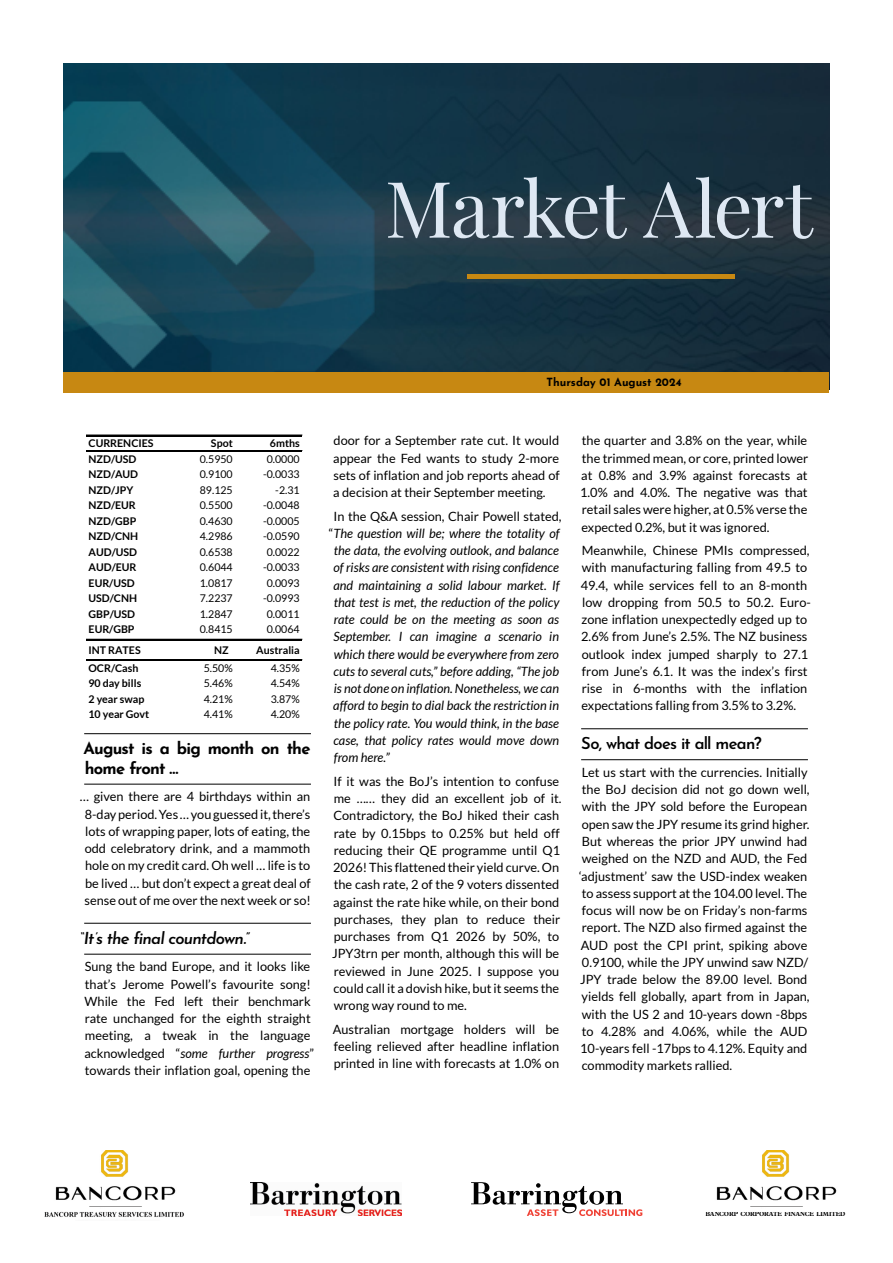
<style>
.page{position:relative;width:893px;height:1263px;background:#fff}
.page>*{position:absolute;margin:0;border:0;box-sizing:border-box;transform-origin:0 0}
.t1{font:78px "Playfair Display";letter-spacing:-.03em;color:#dee8f3}
.t2{font:700 16.5px/19.5px "Josefin Sans";letter-spacing:-.045em;color:#000}
.t3{font:italic 600 16.5px "Josefin Sans";letter-spacing:-.045em;color:#000}
.t4{font:600 16.5px "Josefin Sans";letter-spacing:-.045em;color:#000}
.t5{font:12.75px/17.2px "Lato";color:#000}
.t6{font:italic 12.75px "Lato";color:#000}
.t7{font:700 11.25px "Josefin Sans";color:#000}
.t8{font:10.65px "Lato";color:#000}
.t9{font:700 10.65px "Lato";color:#000}
.t10{font:700 6.45px "Plantin Std";letter-spacing:-.01em;color:#000;scale:.93 1}
.s1{font-style:italic}
.s2{font-style:normal}
</style>
<div class="page">
<hr style="left:84px;top:733px;width:227px;height:1px;background:#000">
<hr style="left:84px;top:784px;width:227px;height:1px;background:#000">
<hr style="left:84px;top:923px;width:227px;height:1px;background:#000">
<hr style="left:84px;top:954px;width:227px;height:1px;background:#000">
<hr style="left:86px;top:435px;width:216px;height:1px;background:#000">
<hr style="left:86px;top:450px;width:216px;height:1px;background:#000">
<hr style="left:86px;top:639px;width:216px;height:1px;background:#000">
<hr style="left:86px;top:659px;width:216px;height:1px;background:#000">
<hr style="left:86px;top:660px;width:216px;height:1px;background:#000">
<hr style="left:581px;top:728px;width:227px;height:1px;background:#000">
<hr style="left:581px;top:759px;width:227px;height:1px;background:#000">
<img style="left:44px;top:1150px;width:140px;height:67px">
<img style="left:251px;top:1182px;width:151px;height:33px">
<img style="left:716px;top:1150px;width:121px;height:57px">
<img style="left:64px;top:64px;width:765px;height:308px">
<div style="left:64px;top:372px;width:765px;height:21px;background:#c78812"></div>
<hr style="left:467px;top:275px;width:268px;height:4px;background:#c78812">
<svg style="left:471px;top:1182px;width:171px;height:34px"></svg>
<h1 class="t1" style="left:385px;top:148px;width:429px">Market Alert</h1>
<p class="t7" style="left:546px;top:372px;width:137px">Thursday 01 August 2024</p>
<p class="t9" style="left:89px;top:437px;width:67px">CURRENCIES</p>
<p class="t9" style="left:211px;top:437px;width:23px">Spot</p>
<p class="t9" style="left:270px;top:437px;width:31px">6mths</p>
<p class="t9" style="left:89px;top:453px;width:49px">NZD/USD</p>
<p class="t8" style="left:200px;top:453px;width:34px">0.5950</p>
<p class="t8" style="left:267px;top:453px;width:34px">0.0000</p>
<p class="t9" style="left:89px;top:468px;width:51px">NZD/AUD</p>
<p class="t8" style="left:200px;top:468px;width:34px">0.9100</p>
<p class="t8" style="left:263px;top:468px;width:38px">-0.0033</p>
<p class="t9" style="left:89px;top:484px;width:46px">NZD/JPY</p>
<p class="t8" style="left:200px;top:484px;width:34px">89.125</p>
<p class="t8" style="left:275px;top:484px;width:26px">-2.31</p>
<p class="t9" style="left:89px;top:499px;width:49px">NZD/EUR</p>
<p class="t8" style="left:200px;top:499px;width:34px">0.5500</p>
<p class="t8" style="left:263px;top:499px;width:38px">-0.0048</p>
<p class="t9" style="left:89px;top:515px;width:49px">NZD/GBP</p>
<p class="t8" style="left:200px;top:515px;width:34px">0.4630</p>
<p class="t8" style="left:263px;top:515px;width:38px">-0.0005</p>
<p class="t9" style="left:89px;top:530px;width:51px">NZD/CNH</p>
<p class="t8" style="left:200px;top:530px;width:34px">4.2986</p>
<p class="t8" style="left:263px;top:530px;width:38px">-0.0590</p>
<p class="t9" style="left:89px;top:546px;width:50px">AUD/USD</p>
<p class="t8" style="left:200px;top:546px;width:34px">0.6538</p>
<p class="t8" style="left:267px;top:546px;width:34px">0.0022</p>
<p class="t9" style="left:89px;top:561px;width:49px">AUD/EUR</p>
<p class="t8" style="left:200px;top:561px;width:34px">0.6044</p>
<p class="t8" style="left:263px;top:561px;width:38px">-0.0033</p>
<p class="t9" style="left:89px;top:577px;width:48px">EUR/USD</p>
<p class="t8" style="left:200px;top:577px;width:34px">1.0817</p>
<p class="t8" style="left:267px;top:577px;width:34px">0.0093</p>
<p class="t9" style="left:89px;top:592px;width:50px">USD/CNH</p>
<p class="t8" style="left:200px;top:592px;width:34px">7.2237</p>
<p class="t8" style="left:263px;top:592px;width:38px">-0.0993</p>
<p class="t9" style="left:89px;top:607px;width:48px">GBP/USD</p>
<p class="t8" style="left:200px;top:608px;width:34px">1.2847</p>
<p class="t8" style="left:267px;top:608px;width:34px">0.0011</p>
<p class="t9" style="left:89px;top:623px;width:47px">EUR/GBP</p>
<p class="t8" style="left:200px;top:623px;width:34px">0.8415</p>
<p class="t8" style="left:267px;top:623px;width:34px">0.0064</p>
<p class="t9" style="left:89px;top:644px;width:54px">INT RATES</p>
<p class="t9" style="left:214px;top:644px;width:16px">NZ</p>
<p class="t9" style="left:256px;top:644px;width:45px">Australia</p>
<p class="t9" style="left:89px;top:662px;width:51px">OCR/Cash</p>
<p class="t8" style="left:204px;top:662px;width:31px">5.50%</p>
<p class="t8" style="left:271px;top:662px;width:31px">4.35%</p>
<p class="t9" style="left:89px;top:677px;width:54px">90 day bills</p>
<p class="t8" style="left:204px;top:677px;width:31px">5.46%</p>
<p class="t8" style="left:271px;top:677px;width:31px">4.54%</p>
<p class="t9" style="left:89px;top:693px;width:57px">2 year swap</p>
<p class="t8" style="left:204px;top:693px;width:31px">4.21%</p>
<p class="t8" style="left:271px;top:693px;width:31px">3.87%</p>
<p class="t9" style="left:89px;top:708px;width:62px">10 year Govt</p>
<p class="t8" style="left:204px;top:708px;width:31px">4.41%</p>
<p class="t8" style="left:271px;top:708px;width:31px">4.20%</p>
<p class="t2" style="left:83px;top:736px;width:229px">August is a big month on the home front …</p>
<p class="t5" style="left:80px;top:788px;width:233px;text-align:center">… given there are 4 birthdays within an 8-day period. Yes … you guessed it, there’s lots of wrapping paper, lots of eating, the odd celebratory drink, and a mammoth hole on my credit card. Oh well … life is to be lived … but don’t expect a great deal of sense out of me over the next week or so!</p>
<p class="t3" style="left:80px;top:924px;width:171px">“It’s the final countdown.”</p>
<p class="t5" style="left:84px;top:958px;width:231px">Sung the band Europe, and it looks like that’s Jerome Powell’s favourite song!<br>While the Fed left their benchmark rate unchanged for the eighth straight meeting, a tweak in the language acknowledged “<span class="s1">some further progress</span>” towards their inflation goal, opening the</p>
<p class="t5" style="left:333px;top:432px;width:228px;text-align:justify">door for a September rate cut. It would appear the Fed wants to study 2-more sets of inflation and job reports ahead of a decision at their September meeting.</p>
<p class="t5" style="left:334px;top:507px;width:230px">In the Q&amp;A session, Chair Powell stated,</p>
<p class="t6" style="left:329px;top:526px;width:232px"><span class="s2">“</span>The question will be; where the totality of</p>
<p class="t6" style="left:334px;top:543px;width:227px">the data, the evolving outlook, and balance</p>
<p class="t6" style="left:333px;top:561px;width:227px">of risks are consistent with rising confidence</p>
<p class="t6" style="left:333px;top:578px;width:228px">and maintaining a solid labour market. If</p>
<p class="t6" style="left:334px;top:595px;width:227px">that test is met, the reduction of the policy</p>
<p class="t6" style="left:334px;top:612px;width:227px">rate could be on the meeting as soon as</p>
<p class="t6" style="left:334px;top:630px;width:227px">September. I can imagine a scenario in</p>
<p class="t6" style="left:334px;top:647px;width:227px">which there would be everywhere from zero</p>
<p class="t6" style="left:333px;top:664px;width:227px">cuts to several cuts,” before adding, “The job</p>
<p class="t6" style="left:334px;top:681px;width:227px">is not done on inflation. Nonetheless, we can</p>
<p class="t6" style="left:333px;top:699px;width:227px">afford to begin to dial back the restriction in</p>
<p class="t6" style="left:334px;top:716px;width:227px">the policy rate. You would think, in the base</p>
<p class="t6" style="left:333px;top:733px;width:227px">case, that policy rates would move down</p>
<p class="t6" style="left:334px;top:750px;width:57px">from here.”</p>
<p class="t5" style="left:332px;top:772px;width:231px">If it was the BoJ’s intention to confuse me …… they did an excellent job of it.<br>Contradictory, the BoJ hiked their cash rate by 0.15bps to 0.25% but held off reducing their QE programme until Q1<br>2026! This flattened their yield curve. On the cash rate, 2 of the 9 voters dissented against the rate hike while, on their bond purchases, they plan to reduce their purchases from Q1 2026 by 50%, to JPY3trn per month, although this will be reviewed in June 2025. I suppose you could call it a dovish hike, but it seems the wrong way round to me.</p>
<p class="t5" style="left:333px;top:1020px;width:228px;text-align:justify">Australian mortgage holders will be feeling relieved after headline inflation printed in line with forecasts at 1.0% on</p>
<p class="t5" style="left:580px;top:432px;width:230px;text-align:justify">the quarter and 3.8% on the year, while the trimmed mean, or core, printed lower at 0.8% and 3.9% against forecasts at 1.0% and 4.0%. The negative was that retail sales were higher, at 0.5% verse the expected 0.2%, but it was ignored.</p>
<p class="t5" style="left:581px;top:542px;width:232px">Meanwhile, Chinese PMIs compressed, with manufacturing falling from 49.5 to 49.4, while services fell to an 8-month low dropping from 50.5 to 50.2. Euro&shy;zone inflation unexpectedly edged up to 2.6% from June’s 2.5%. The NZ business outlook index jumped sharply to 27.1 from June’s 6.1. It was the index’s first rise in 6-months with the inflation expectations falling from 3.5% to 3.2%.</p>
<p class="t4" style="left:581px;top:729px;width:182px">So, what does it all mean?</p>
<p class="t5" style="left:579px;top:764px;width:232px">Let us start with the currencies. Initially the BoJ decision did not go down well, with the JPY sold before the European open saw the JPY resume its grind higher.<br>But whereas the prior JPY unwind had weighed on the NZD and AUD, the Fed ‘adjustment’ saw the USD-index weaken to assess support at the 104.00 level. The focus will now be on Friday’s non-farms report. The NZD also firmed against the AUD post the CPI print, spiking above 0.9100, while the JPY unwind saw NZD/ JPY trade below the 89.00 level. Bond yields fell globally, apart from in Japan, with the US 2 and 10-years down -8bps to 4.28% and 4.06%, while the AUD 10-years fell -17bps to 4.12%. Equity and commodity markets rallied.</p>
<p class="t10" style="left:705px;top:1210px;width:152px">BANCORP CORPORATE FINANCE LIMITED</p>
</div>
